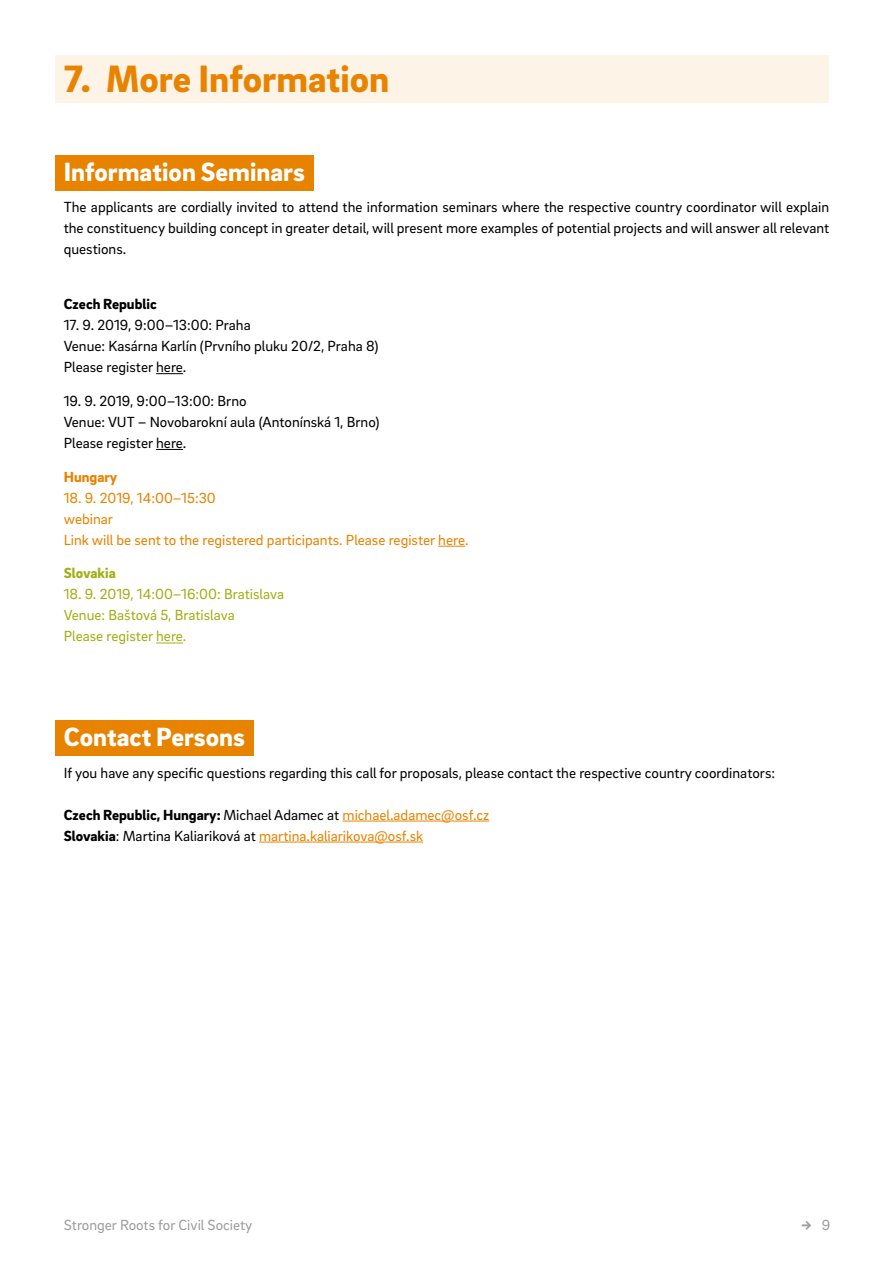
<style>
.page{position:relative;width:893px;height:1263px;background:#fff}
.page>*{position:absolute;margin:0;border:0;box-sizing:border-box;transform-origin:0 0}
.t1{font:900 39px "Brix Sans";color:#e88300}
.t2{font:900 27px "Brix Sans";color:#fff}
.t3{font:15px/21px "Brix Sans";color:#000}
.t4{font:15px/21px "Brix Sans";color:#e88300}
.t5{font:15px/21px "Brix Sans";color:#a1af14}
.t6{font:15px "Brix Sans";color:#9d9d9c}
.t7{font:900 15px "Brix Sans";color:#000}
.t8{font:900 15px "Brix Sans";color:#a1af14}
.t9{font:900 15px "Brix Sans";color:#e88300}
.t10{font:900 15px "Brix Sans";color:#9d9d9c}
.s1{font-weight:900;color:#000}
.s2{color:#000}
.s3{font-weight:400}
</style>
<div class="page">
<div style="left:55px;top:55px;width:774px;height:48px;background:#fdf3e6"></div>
<div style="left:55px;top:155px;width:258px;height:36px;background:#e88300"></div>
<svg style="left:156px;top:373px;width:27px;height:1px"></svg>
<svg style="left:156px;top:449px;width:27px;height:1px"></svg>
<svg style="left:438px;top:546px;width:27px;height:1px"></svg>
<svg style="left:156px;top:643px;width:27px;height:1px"></svg>
<div style="left:55px;top:720px;width:199px;height:36px;background:#e88300"></div>
<hr style="left:343px;top:821px;width:146px;height:1px;background:#e88300">
<hr style="left:259px;top:842px;width:164px;height:1px;background:#e88300">
<h1 class="t1" style="left:64px;top:53px;width:327px">7. More Information</h1>
<h2 class="t2" style="left:64px;top:154px;width:243px">Information Seminars</h2>
<p class="t3" style="left:64px;top:196px;width:767px;text-align:justify">The applicants are cordially invited to attend the information seminars where the respective country coordinator will explain the constituency building concept in greater detail, will present more examples of potential projects and will answer all relevant questions.</p>
<p class="t7" style="left:64px;top:294px;width:94px">Czech Republic</p>
<p class="t3" style="left:64px;top:314px;width:316px">17. 9. 2019, 9:00–13:00: Praha<br>Venue: Kasárna Karlín (Prvního pluku 20/2, Praha 8)<br>Please register here.</p>
<p class="t3" style="left:64px;top:390px;width:317px">19. 9. 2019, 9:00–13:00: Brno<br>Venue: VUT – Novobarokní aula (Antonínská 1, Brno)<br>Please register here.</p>
<p class="t9" style="left:64px;top:467px;width:55px">Hungary</p>
<p class="t4" style="left:64px;top:486px;width:406px">18. 9. 2019, 14:00–15:30<br>webinar<br>Link will be sent to the registered participants. Please register here.</p>
<p class="t8" style="left:64px;top:563px;width:54px">Slovakia</p>
<p class="t5" style="left:64px;top:583px;width:222px">18. 9. 2019, 14:00–16:00: Bratislava<br>Venue: Baštová 5, Bratislava<br>Please register here.</p>
<h2 class="t2" style="left:64px;top:719px;width:183px">Contact Persons</h2>
<p class="t3" style="left:64px;top:761px;width:713px">If you have any specific questions regarding this call for proposals, please contact the respective country coordinators:</p>
<p class="t4" style="left:64px;top:803px;width:427px"><span class="s1">Czech Republic, Hungary:</span> <span class="s2">Michael Adamec at</span> michael.adamec@osf.cz<br><span class="s1">Slovakia</span><span class="s2">: Martina Kaliariková at</span> martina.kaliarikova@osf.sk</p>
<p class="t6" style="left:64px;top:1215px;width:190px">Stronger Roots for Civil Society</p>
<p class="t10" style="left:801px;top:1215px;width:31px">→ <span class="s3">9</span></p>
</div>
